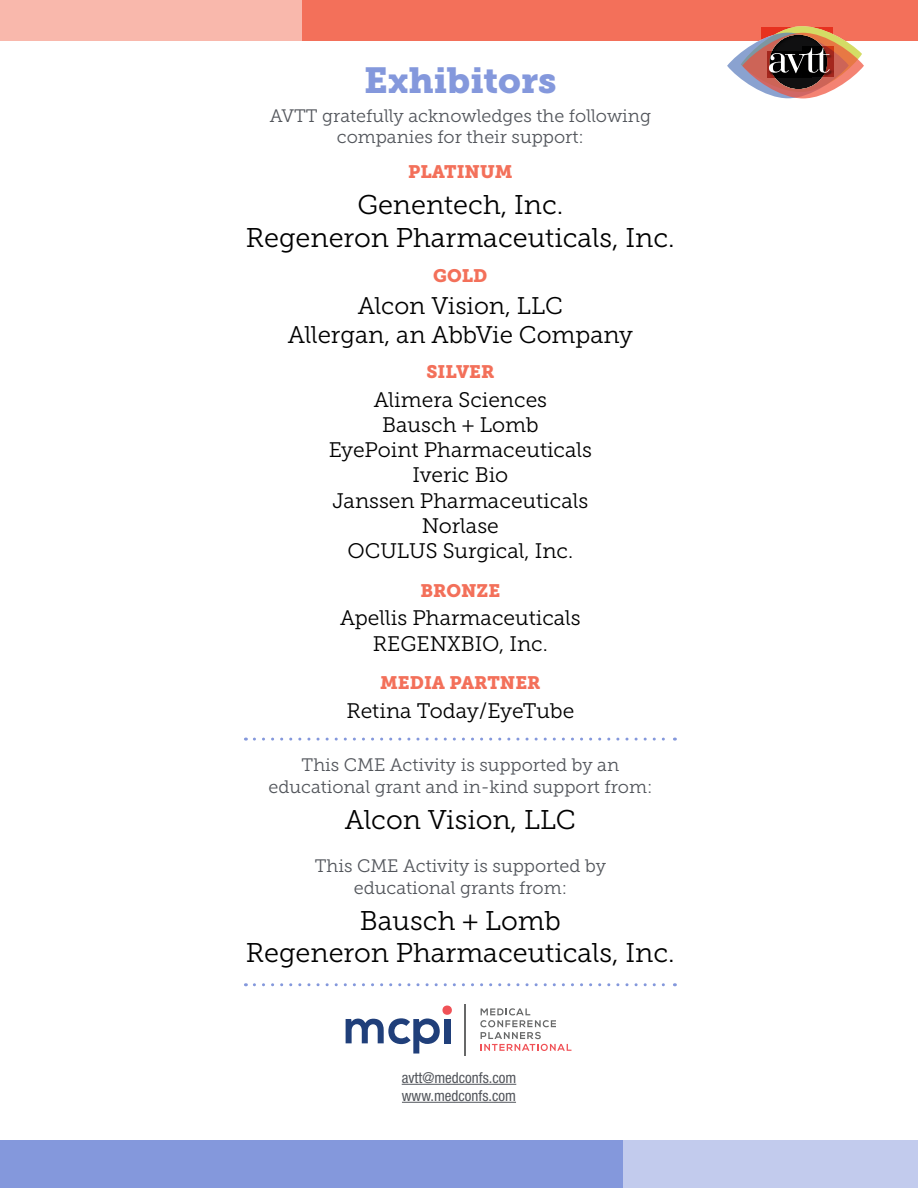
<style>
.page{position:relative;width:918px;height:1188px;background:#fff}
.page>*{position:absolute;margin:0;border:0;box-sizing:border-box;transform-origin:0 0}
.t1{font:36px "Museo Slab 900";color:#8498dc}
.t2{font:27px/32.4px "Museo Slab 300";color:#000;text-align:center}
.t3{font:24px/28.8px "Museo Slab 300";letter-spacing:-.005em;color:#000;text-align:center}
.t4{font:21px/25.2px "Museo Slab 300";color:#000;text-align:center}
.t5{font:18px/21.6px "Museo Slab 300";color:#52555b;text-align:center}
.t6{font:18px "Museo Slab 900";color:#f3705a}
.t7{font:condensed 15px/18px "Helvetica Neue LT Pro";color:#52555b}
</style>
<div class="page">
<hr style="left:402px;top:1084px;width:114px;height:1px;background:#52555b">
<hr style="left:402px;top:1102px;width:114px;height:1px;background:#52555b">
<svg style="left:346px;top:1005px;width:106px;height:49px"></svg>
<div style="left:444px;top:1019px;width:6px;height:24px;background:#203f7a"></div>
<svg style="left:480px;top:1008px;width:91px;height:43px"></svg>
<hr style="left:465px;top:1004px;width:1px;height:52px;background:#676868">
<div style="left:0;top:1140px;width:918px;height:48px;background:#8498dc"></div>
<div style="left:623px;top:1140px;width:295px;height:48px;background:#c2cbed"></div>
<div style="left:0;top:0;width:918px;height:40px;background:#f3705a"></div>
<svg style="left:254px;top:983px;width:421px;height:3px"></svg>
<svg style="left:727px;top:26px;width:138px;height:72px"></svg>
<svg style="left:254px;top:738px;width:421px;height:3px"></svg>
<div style="left:0;top:0;width:302px;height:40px;background:#f9b8ac"></div>
<h1 class="t1" style="left:364px;top:60px;width:194px">Exhibitors</h1>
<p class="t5" style="left:270px;top:105px;width:383px">AVTT gratefully acknowledges the following companies for their support:</p>
<p class="t6" style="left:408px;top:162px;width:106px">PLATINUM</p>
<h2 class="t2" style="left:246px;top:189px;width:430px">Genentech, Inc.<br>Regeneron Pharmaceuticals, Inc.</h2>
<p class="t6" style="left:433px;top:265px;width:56px">GOLD</p>
<h3 class="t3" style="left:288px;top:292px;width:347px">Alcon Vision, LLC<br>Allergan, an AbbVie Company</h3>
<p class="t6" style="left:426px;top:361px;width:69px">SILVER</p>
<p class="t4" style="left:329px;top:387px;width:265px">Alimera Sciences<br>Bausch + Lomb<br>EyePoint Pharmaceuticals<br>Iveric Bio<br>Janssen Pharmaceuticals<br>Norlase<br>OCULUS Surgical, Inc.</p>
<p class="t6" style="left:420px;top:580px;width:81px">BRONZE</p>
<p class="t4" style="left:340px;top:606px;width:242px">Apellis Pharmaceuticals<br>REGENXBIO, Inc.</p>
<p class="t6" style="left:380px;top:672px;width:162px">MEDIA PARTNER</p>
<p class="t4" style="left:347px;top:698px;width:229px">Retina Today/EyeTube</p>
<p class="t5" style="left:268px;top:755px;width:385px">This CME Activity is supported by an educational grant and in-kind support from:</p>
<h2 class="t2" style="left:345px;top:804px;width:232px">Alcon Vision, LLC</h2>
<p class="t5" style="left:315px;top:855px;width:293px">This CME Activity is supported by educational grants from:</p>
<h2 class="t2" style="left:246px;top:904px;width:430px">Bausch + Lomb<br>Regeneron Pharmaceuticals, Inc.</h2>
<p class="t7" style="left:402px;top:1068px;width:116px">avtt@medconfs.com www.medconfs.com</p>
</div>
